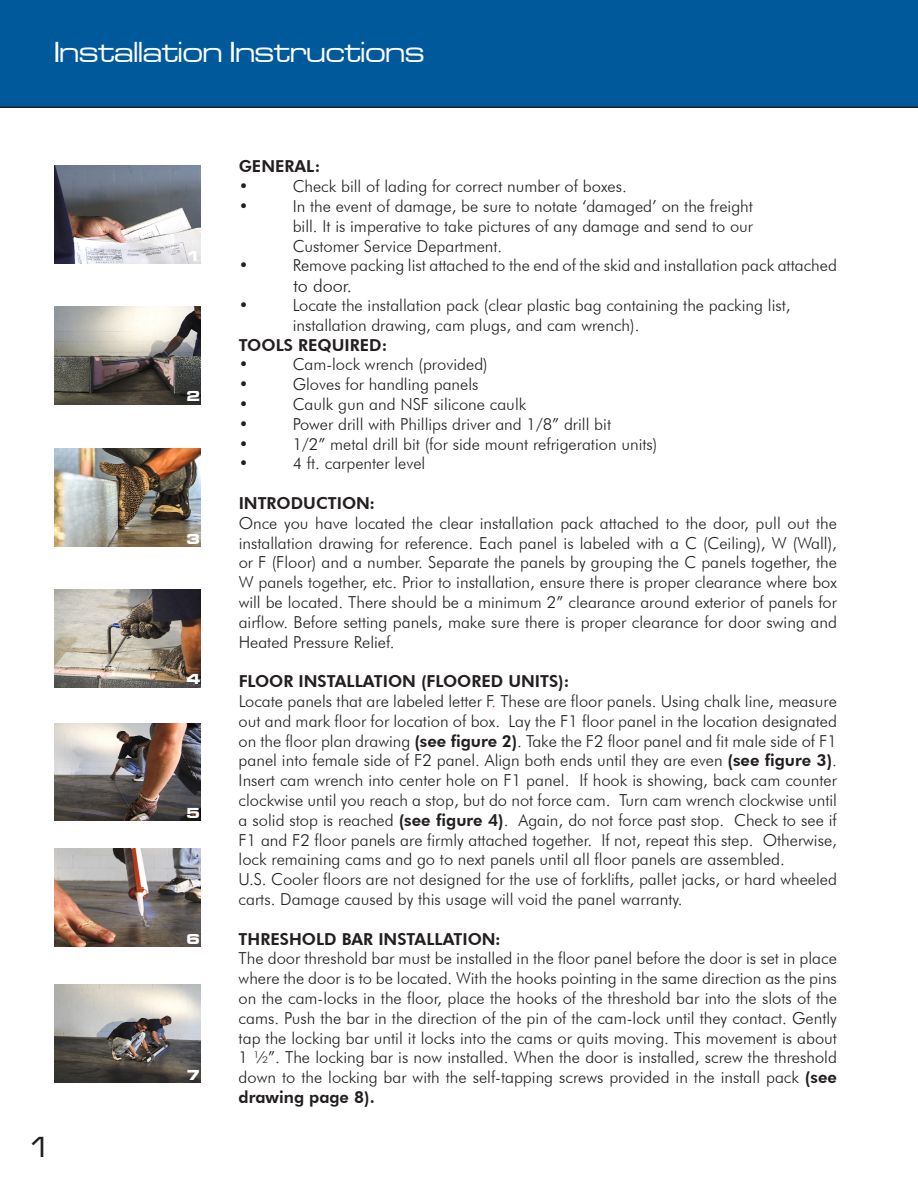
<style>
.page{position:relative;width:918px;height:1188px;background:#fff}
.page>*{position:absolute;margin:0;border:0;box-sizing:border-box;transform-origin:0 0}
.t1{font:30px "Microgramma D Medi Exte";color:#fff}
.t2{font:30px "Microgramma D Medi Exte";color:#231f20}
.t3{font:300 18px "Futura BT";color:#231f20}
.t4{font:300 16.5px/19.8px "Futura BT";color:#231f20;text-align:justify}
.t5{font:800 16.5px "Futura BT";color:#231f20}
.t6{font:15px "Microgramma D Bold Exte";color:#fff}
.s1{font-weight:800}
.s2{color:#d1232a}
</style>
<div class="page">
<div style="left:0;top:0;width:918px;height:108px;background:#00599b"></div>
<img style="left:54px;top:166px;width:147px;height:98px">
<img style="left:54px;top:306px;width:147px;height:98px">
<img style="left:54px;top:449px;width:147px;height:98px">
<img style="left:54px;top:589px;width:147px;height:98px">
<img style="left:54px;top:723px;width:147px;height:98px">
<img style="left:54px;top:849px;width:147px;height:98px">
<img style="left:54px;top:985px;width:147px;height:98px">
<h1 class="t1" style="left:54px;top:33px;width:372px">Installation Instructions</h1>
<h1 class="t2" style="left:27px;top:1128px;width:26px">1</h1>
<p class="t6" style="left:187px;top:246px;width:15px">1</p>
<p class="t6" style="left:187px;top:386px;width:15px">2</p>
<p class="t6" style="left:186px;top:529px;width:15px">3</p>
<p class="t6" style="left:186px;top:669px;width:15px">4</p>
<p class="t6" style="left:186px;top:803px;width:15px">5</p>
<p class="t6" style="left:186px;top:929px;width:15px">6</p>
<p class="t6" style="left:186px;top:1065px;width:15px">7</p>
<p class="t5" style="left:239px;top:156px;width:83px">GENERAL:</p>
<p class="t4" style="left:239px;top:176px;width:11px">•</p>
<p class="t4" style="left:293px;top:176px;width:336px">Check bill of lading for correct number of boxes.</p>
<p class="t4" style="left:239px;top:196px;width:11px">•</p>
<p class="t4" style="left:293px;top:196px;width:462px">In the event of damage, be sure to notate ‘damaged’ on the freight bill. It is imperative to take pictures of any damage and send to our Customer Service Department.</p>
<p class="t4" style="left:239px;top:255px;width:11px">•</p>
<p class="t4" style="left:293px;top:255px;width:546px">Remove packing list attached to the end of the skid and installation pack attached</p>
<p class="t4" style="left:239px;top:295px;width:11px">•</p>
<p class="t4" style="left:293px;top:295px;width:499px">Locate the installation pack (clear plastic bag containing the packing list, installation drawing, cam plugs, and cam wrench).</p>
<p class="t5" style="left:239px;top:335px;width:150px">TOOLS REQUIRED:</p>
<p class="t4" style="left:239px;top:354px;width:11px">•</p>
<p class="t4" style="left:293px;top:354px;width:197px">Cam-lock wrench (provided)</p>
<p class="t4" style="left:239px;top:374px;width:11px">•</p>
<p class="t4" style="left:293px;top:374px;width:187px">Gloves for handling panels</p>
<p class="t4" style="left:239px;top:394px;width:11px">•</p>
<p class="t4" style="left:293px;top:394px;width:235px">Caulk gun and NSF silicone caulk</p>
<p class="t4" style="left:239px;top:414px;width:11px">•</p>
<p class="t4" style="left:293px;top:414px;width:320px">Power drill with Phillips driver and 1/8” drill bit</p>
<p class="t4" style="left:239px;top:434px;width:11px">•</p>
<p class="t4" style="left:293px;top:434px;width:366px">1/2” metal drill bit (for side mount refrigeration units)</p>
<p class="t4" style="left:239px;top:453px;width:11px">•</p>
<p class="t4" style="left:293px;top:453px;width:134px">4 ft. carpenter level</p>
<p class="t5" style="left:239px;top:493px;width:138px">INTRODUCTION:</p>
<p class="t4" style="left:239px;top:513px;width:600px">Once you have located the clear installation pack attached to the door, pull out the installation drawing for reference. Each panel is labeled with a C (Ceiling), W (Wall), or F (Floor) and a number. Separate the panels by grouping the C panels together, the W panels together, etc. Prior to installation, ensure there is proper clearance where box will be located. There should be a minimum 2” clearance around exterior of panels for airflow. Before setting panels, make sure there is proper clearance for door swing and Heated Pressure Relief.</p>
<p class="t4" style="left:239px;top:671px;width:600px;text-align:left"><span class="s1">FLOOR INSTALLATION (FLOORED UNITS):<br></span>Locate panels that are labeled letter F<span class="s2">.</span> These are floor panels. Using chalk line, measure out and mark floor for location of box. Lay the F1 floor panel in the location designated on the floor plan drawing <span class="s1">(see figure 2)</span>. Take the F2 floor panel and fit male side of F1 panel into female side of F2 panel. Align both ends until they are even <span class="s1">(see figure 3)</span>.<br>Insert cam wrench into center hole on F1 panel. If hook is showing, back cam counter clockwise until you reach a stop, but do not force cam. Turn cam wrench clockwise until a solid stop is reached <span class="s1">(see figure 4)</span>. Again, do not force past stop. Check to see if F1 and F2 floor panels are firmly attached together. If not, repeat this step. Otherwise, lock remaining cams and go to next panels until all floor panels are assembled.<br>U.S. Cooler floors are not designed for the use of forklifts, pallet jacks, or hard wheeled carts. Damage caused by this usage will void the panel warranty.</p>
<p class="t5" style="left:239px;top:929px;width:264px">THRESHOLD BAR INSTALLATION:</p>
<p class="t4" style="left:239px;top:948px;width:600px">The door threshold bar must be installed in the floor panel before the door is set in place where the door is to be located. With the hooks pointing in the same direction as the pins on the cam-locks in the floor, place the hooks of the threshold bar into the slots of the cams. Push the bar in the direction of the pin of the cam-lock until they contact. Gently tap the locking bar until it locks into the cams or quits moving. This movement is about 1 ½”. The locking bar is now installed. When the door is installed, screw the threshold down to the locking bar with the self-tapping screws provided in the install pack <span class="s1">(see drawing page 8).</span></p>
<p class="t3" style="left:293px;top:275px;width:60px">to door.</p>
</div>
